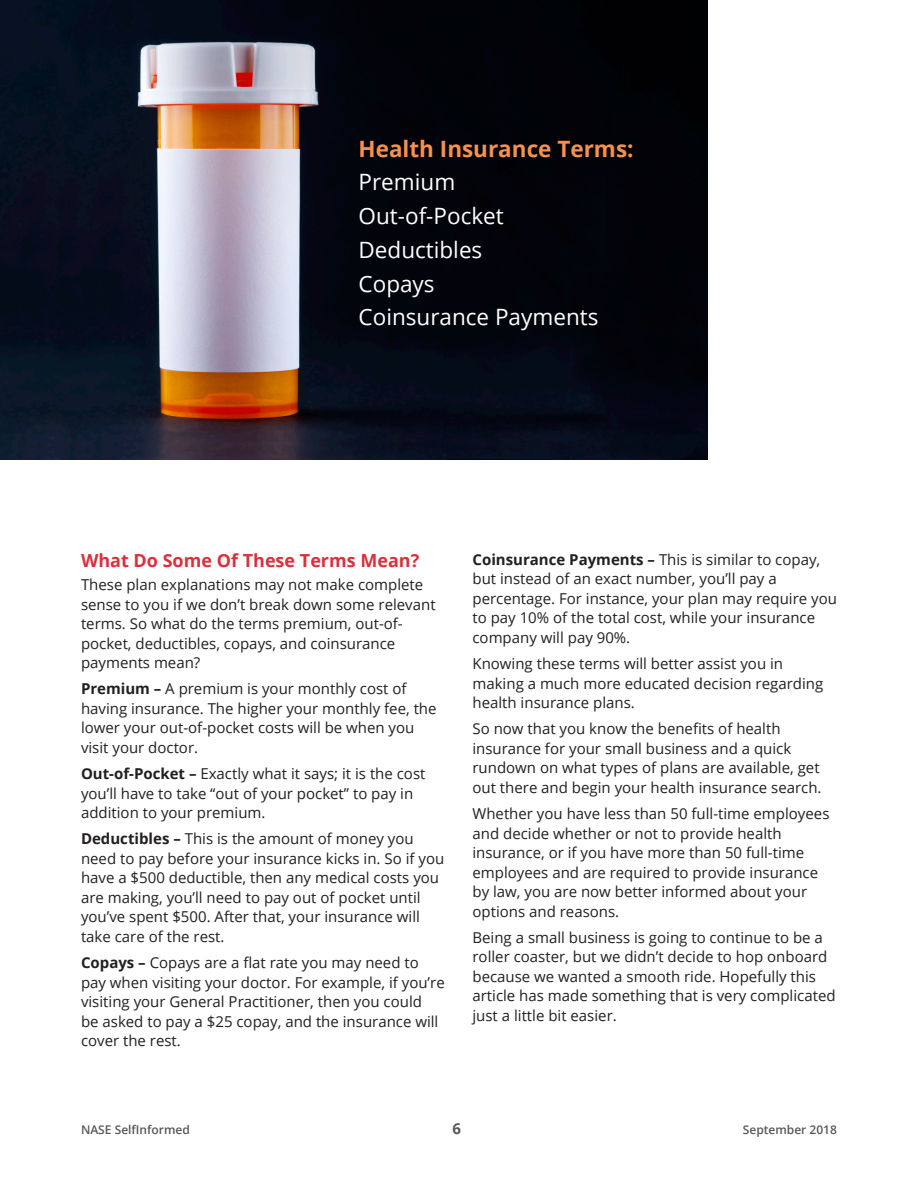
<style>
.page{position:relative;width:918px;height:1188px;background:#fff}
.page>*{position:absolute;margin:0;border:0;box-sizing:border-box;transform-origin:0 0}
.NASE_Body_Copy{font:22.5px "Open Sans";color:#fff}
.NASE_Body_Copy-2{font:700 22.5px "Open Sans";color:#f7914d}
.NASE_Main_Subhead{font:700 18px "Open Sans";color:#da303b}
.NASE_Body_Copy-3{font:15px/19.5px "Open Sans";color:#231f20}
.t1{font:700 15px "Open Sans";color:#57585a}
.t2{font:600 12px "Open Sans";color:#57585a}
.s1{font-weight:700}
</style>
<div class="page">
<img style="left:0;top:0;width:707px;height:460px">
<p class="NASE_Body_Copy-2" style="left:359px;top:132px;width:277px">Health Insurance Terms:</p>
<p class="NASE_Body_Copy" style="left:359px;top:167px;width:98px">Premium</p>
<p class="NASE_Body_Copy" style="left:359px;top:200px;width:147px">Out-of-Pocket</p>
<p class="NASE_Body_Copy" style="left:359px;top:234px;width:125px">Deductibles</p>
<p class="NASE_Body_Copy" style="left:359px;top:268px;width:78px">Copays</p>
<p class="NASE_Body_Copy" style="left:359px;top:302px;width:241px">Coinsurance Payments</p>
<p class="NASE_Main_Subhead" style="left:81px;top:548px;width:340px">What Do Some Of These Terms Mean?</p>
<p class="NASE_Body_Copy-3" style="left:81px;top:574px;width:356px">These plan explanations may not make complete sense to you if we don’t break down some relevant terms. So what do the terms premium, out-of&shy;pocket, deductibles, copays, and coinsurance payments mean?</p>
<p class="NASE_Body_Copy-3" style="left:81px;top:679px;width:357px"><span class="s1">Premium –</span> A premium is your monthly cost of having insurance. The higher your monthly fee, the lower your out-of-pocket costs will be when you visit your doctor.</p>
<p class="NASE_Body_Copy-3" style="left:81px;top:763px;width:346px"><span class="s1">Out-of-Pocket –</span> Exactly what it says; it is the cost you’ll have to take “out of your pocket” to pay in addition to your premium.</p>
<p class="NASE_Body_Copy-3" style="left:81px;top:829px;width:365px"><span class="s1">Deductibles –</span> This is the amount of money you need to pay before your insurance kicks in. So if you have a $500 deductible, then any medical costs you are making, you’ll need to pay out of pocket until you’ve spent $500. After that, your insurance will take care of the rest.</p>
<p class="NASE_Body_Copy-3" style="left:81px;top:952px;width:365px"><span class="s1">Copays –</span> Copays are a flat rate you may need to pay when visiting your doctor. For example, if you’re visiting your General Practitioner, then you could<br>be asked to pay a $25 copay, and the insurance will cover the rest.</p>
<p class="NASE_Body_Copy-3" style="left:472px;top:549px;width:366px"><span class="s1">Coinsurance Payments –</span> This is similar to copay, but instead of an exact number, you’ll pay a percentage. For instance, your plan may require you to pay 10% of the total cost, while your insurance company will pay 90%.</p>
<p class="NASE_Body_Copy-3" style="left:472px;top:654px;width:352px">Knowing these terms will better assist you in making a much more educated decision regarding health insurance plans.</p>
<p class="NASE_Body_Copy-3" style="left:472px;top:719px;width:351px">So now that you know the benefits of health insurance for your small business and a quick rundown on what types of plans are available, get out there and begin your health insurance search.</p>
<p class="NASE_Body_Copy-3" style="left:472px;top:804px;width:359px">Whether you have less than 50 full-time employees and decide whether or not to provide health insurance, or if you have more than 50 full-time employees and are required to provide insurance by law, you are now better informed about your options and reasons.</p>
<p class="NASE_Body_Copy-3" style="left:472px;top:927px;width:365px">Being a small business is going to continue to be a roller coaster, but we didn’t decide to hop onboard because we wanted a smooth ride. Hopefully this article has made something that is very complicated just a little bit easier.</p>
<p class="t2" style="left:81px;top:1121px;width:110px">NASE SelfInformed</p>
<p class="t1" style="left:453px;top:1118px;width:10px">6</p>
<p class="t2" style="left:743px;top:1121px;width:96px">September 2018</p>
</div>
